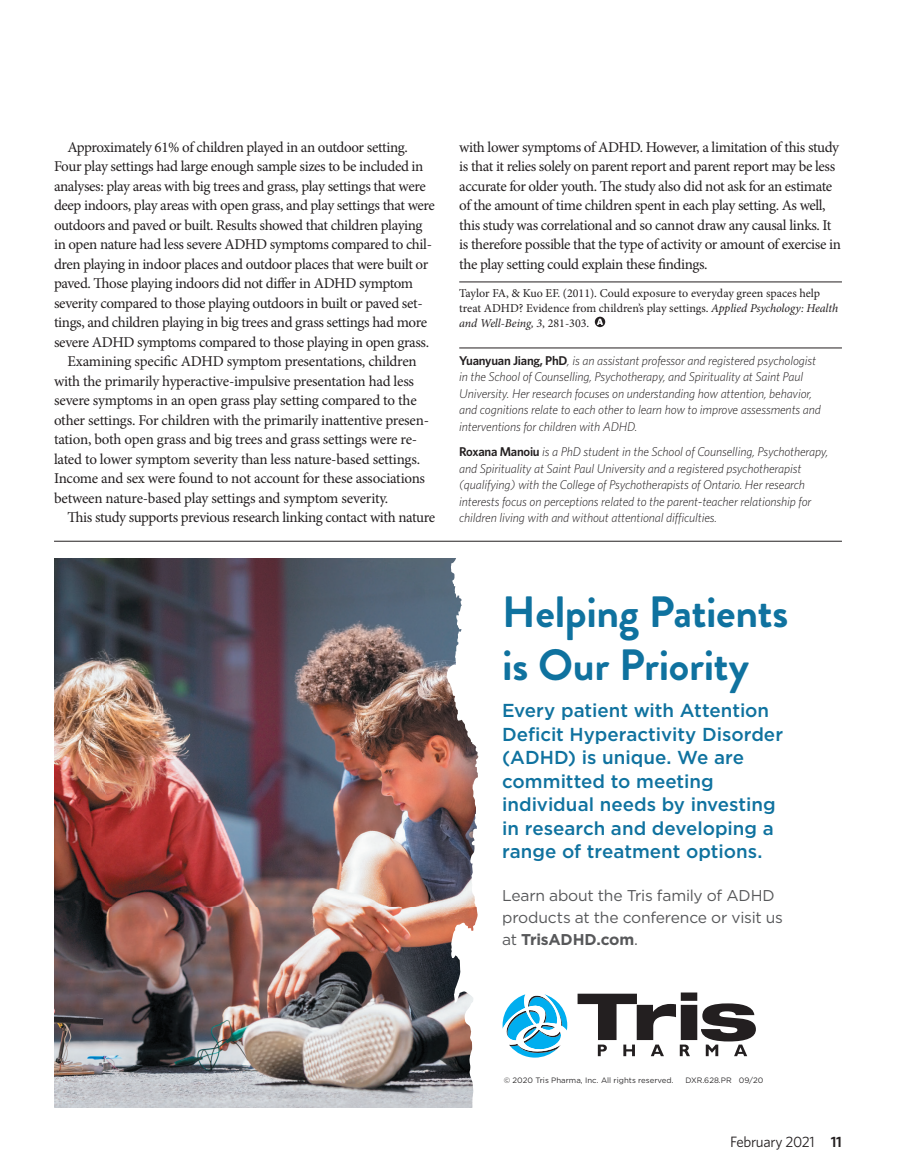
<style>
.page{position:relative;width:905px;height:1175px;background:#fff}
.page>*{position:absolute;margin:0;border:0;box-sizing:border-box;transform-origin:0 0}
.t1{font:700 43.8px/53.1px "Brandon Grotesque";letter-spacing:-.01em;color:#0f729f}
.t2{font:500 18.75px/23.4px "Gotham";color:#0f729f}
.t3{font:15.6px/21.9px "Gotham";letter-spacing:-.015em;color:#57585a}
.t4{font:15px/19.5px "Minion Pro";letter-spacing:-.025em;color:#231f20}
.t5{font:15px "Whitney";letter-spacing:-.02em;color:#231f20}
.t6{font:italic 300 12.75px/16.5px "Whitney";letter-spacing:-.01em;color:#231f20}
.t7{font:12px/15px "Minion Pro";color:#231f20}
.t8{font:7.8px "Gotham";color:#312f30}
.s1{font-style:italic}
.s2{font-weight:600;font-style:normal}
.s3{font-weight:700}
.s4{font-weight:600}
</style>
<div class="page">
<hr style="left:459px;top:282px;width:383px;height:1px;background:#231f20">
<hr style="left:459px;top:348px;width:383px;height:1px;background:#231f20">
<svg style="left:594px;top:317px;width:11px;height:10px"></svg>
<img style="left:54px;top:559px;width:390px;height:548px">
<svg style="left:444px;top:559px;width:312px;height:548px"></svg>
<svg style="left:577px;top:992px;width:178px;height:64px"></svg>
<svg style="left:502px;top:993px;width:65px;height:64px"></svg>
<hr style="left:54px;top:541px;width:788px;height:1px;background:#231f20">
<p class="t4" style="left:68px;top:137px;width:342px">Approximately 61% of children played in an outdoor setting.</p>
<p class="t4" style="left:54px;top:157px;width:371px">Four play settings had large enough sample sizes to be included in</p>
<p class="t4" style="left:54px;top:176px;width:373px">analyses: play areas with big trees and grass, play settings that were</p>
<p class="t4" style="left:54px;top:196px;width:382px">deep indoors, play areas with open grass, and play settings that were</p>
<p class="t4" style="left:54px;top:215px;width:370px">outdoors and paved or built. Results showed that children playing</p>
<p class="t4" style="left:54px;top:235px;width:379px">in open nature had less severe ADHD symptoms compared to chil-</p>
<p class="t4" style="left:54px;top:254px;width:376px">dren playing in indoor places and outdoor places that were built or</p>
<p class="t4" style="left:54px;top:274px;width:360px">paved. Those playing indoors did not differ in ADHD symptom</p>
<p class="t4" style="left:54px;top:293px;width:370px">severity compared to those playing outdoors in built or paved set-</p>
<p class="t4" style="left:54px;top:313px;width:374px">tings, and children playing in big trees and grass settings had more</p>
<p class="t4" style="left:54px;top:332px;width:376px">severe ADHD symptoms compared to those playing in open grass.</p>
<p class="t4" style="left:68px;top:352px;width:351px">Examining specific ADHD symptom presentations, children</p>
<p class="t4" style="left:54px;top:371px;width:361px">with the primarily hyperactive-impulsive presentation had less</p>
<p class="t4" style="left:54px;top:391px;width:364px">severe symptoms in an open grass play setting compared to the</p>
<p class="t4" style="left:54px;top:410px;width:376px">other settings. For children with the primarily inattentive presen-</p>
<p class="t4" style="left:54px;top:430px;width:364px">tation, both open grass and big trees and grass settings were re-</p>
<p class="t4" style="left:54px;top:449px;width:367px">lated to lower symptom severity than less nature-based settings.</p>
<p class="t4" style="left:54px;top:469px;width:372px">Income and sex were found to not account for these associations</p>
<p class="t4" style="left:54px;top:488px;width:336px">between nature-based play settings and symptom severity.</p>
<p class="t4" style="left:68px;top:508px;width:369px">This study supports previous research linking contact with nature</p>
<p class="t4" style="left:459px;top:137px;width:383px">with lower symptoms of ADHD. However, a limitation of this study is that it relies solely on parent report and parent report may be less accurate for older youth. The study also did not ask for an estimate of the amount of time children spent in each play setting. As well, this study was correlational and so cannot draw any causal links. It is therefore possible that the type of activity or amount of exercise in the play setting could explain these findings.</p>
<p class="t7" style="left:459px;top:286px;width:380px">Taylor FA, &amp; Kuo EF. (2011). Could exposure to everyday green spaces help treat ADHD? Evidence from children’s play settings. <span class="s1">Applied Psychology: Health and Well-Being, 3</span>, 281-303.</p>
<p class="t6" style="left:459px;top:352px;width:363px"><span class="s2">Yuanyuan Jiang, PhD</span>, is an assistant professor and registered psychologist in the School of Counselling, Psychotherapy, and Spirituality at Saint Paul University. Her research focuses on understanding how attention, behavior, and cognitions relate to each other to learn how to improve assessments and interventions for children with ADHD.</p>
<p class="t6" style="left:459px;top:443px;width:371px"><span class="s2">Roxana Manoiu</span> is a PhD student in the School of Counselling, Psychotherapy, and Spirituality at Saint Paul University and a registered psychotherapist (qualifying) with the College of Psychotherapists of Ontario. Her research interests focus on perceptions related to the parent-teacher relationship for children living with and without attentional difficulties.</p>
<h1 class="t1" style="left:502px;top:586px;width:288px">Helping Patients is Our Priority</h1>
<p class="t2" style="left:502px;top:699px;width:282px">Every patient with Attention<br>Deficit Hyperactivity Disorder (ADHD) is unique. We are committed to meeting individual needs by investing in research and developing a range of treatment options.</p>
<p class="t3" style="left:502px;top:884px;width:282px">Learn about the Tris family of ADHD products at the conference or visit us at <span class="s3">TrisADHD.com</span>.</p>
<p class="t8" style="left:504px;top:1075px;width:171px">© 2020 Tris Pharma, Inc. All rights reserved.</p>
<p class="t8" style="left:685px;top:1075px;width:79px">DXR.628.PR 09/20</p>
<p class="t5" style="left:730px;top:1133px;width:113px">February 2021 <span class="s4">11</span></p>
</div>
